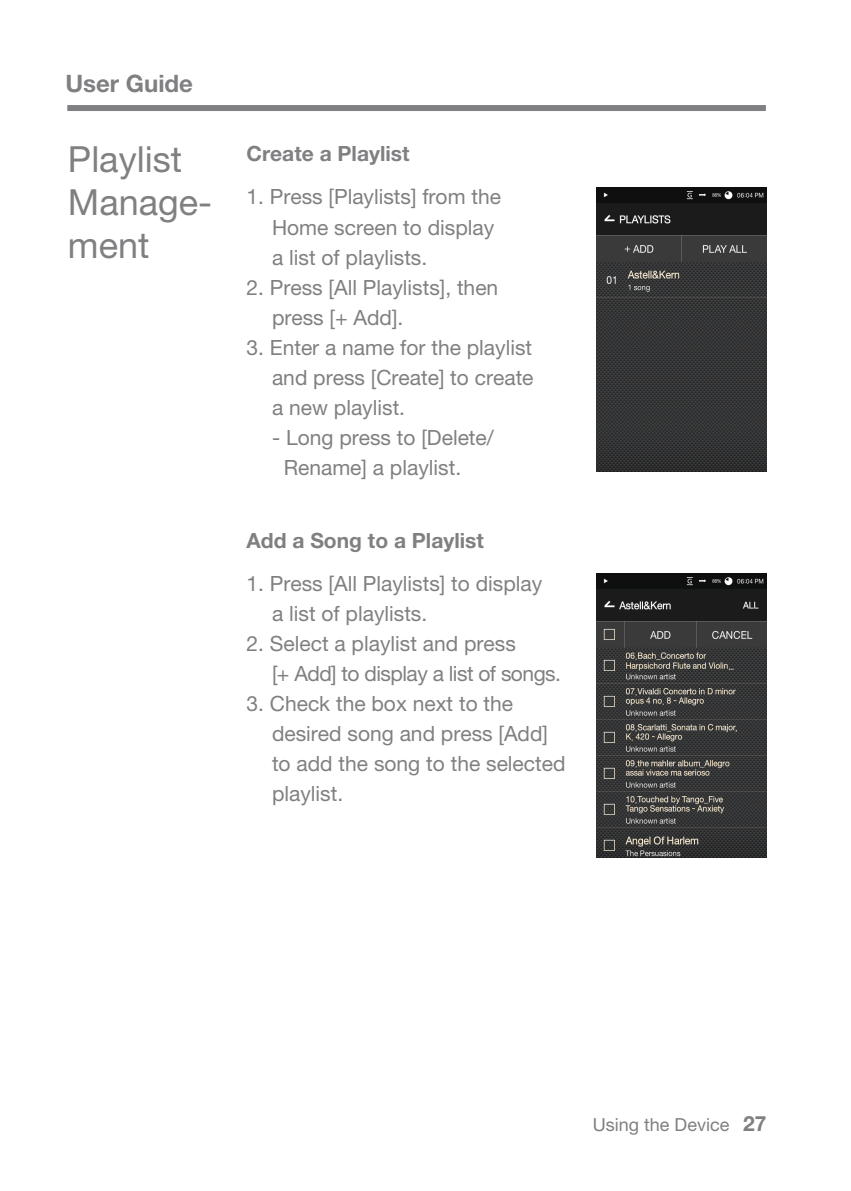
<style>
.page{position:relative;width:851px;height:1191px;background:#fff}
.page>*{position:absolute;margin:0;border:0;box-sizing:border-box;transform-origin:0 0}
.t1{font:36px/43.2px "Helvetica Neue";color:#808083}
.t2{font:700 24px "Helvetica Neue";color:#808083}
.t3{font:21px/30px "Helvetica Neue";color:#808083}
.t4{font:700 21px "Helvetica Neue";color:#808083}
.t5{font:18px "Helvetica Neue";color:#808083}
.s1{font-weight:700;font-size:21px}
</style>
<div class="page">
<img style="left:596px;top:574px;width:170px;height:283px">
<img style="left:596px;top:188px;width:170px;height:283px">
<div style="left:67px;top:105px;width:698px;height:6px;background:#808083"></div>
<p class="t2" style="left:65px;top:68px;width:129px">User Guide</p>
<p class="t1" style="left:68px;top:137px;width:146px">Playlist<br>Manage&shy;ment</p>
<p class="t4" style="left:246px;top:141px;width:164px">Create a Playlist</p>
<p class="t3" style="left:272px;top:182px;width:230px;text-indent:-26px">1. Press [Playlists] from the<br>Home screen to display a list of playlists.</p>
<p class="t3" style="left:272px;top:272px;width:228px;text-indent:-26px">2. Press [All Playlists], then press [+ Add].</p>
<p class="t3" style="left:272px;top:332px;width:263px;text-align:justify;text-indent:-26px">3. Enter a name for the playlist and press [Create] to create a new playlist.</p>
<p class="t3" style="left:284px;top:422px;width:212px;text-indent:-12px">- Long press to [Delete/<br>Rename] a playlist.</p>
<p class="t4" style="left:246px;top:527px;width:239px">Add a Song to a Playlist</p>
<p class="t3" style="left:272px;top:568px;width:272px;text-indent:-26px">1. Press [All Playlists] to display a list of playlists.</p>
<p class="t3" style="left:272px;top:628px;width:290px;text-indent:-26px">2. Select a playlist and press<br>[+ Add] to display a list of songs.</p>
<p class="t3" style="left:272px;top:688px;width:295px;text-indent:-26px">3. Check the box next to the desired song and press [Add] to add the song to the selected playlist.</p>
<p class="t5" style="left:592px;top:1113px;width:175px">Using the Device <span class="s1">27</span></p>
</div>
